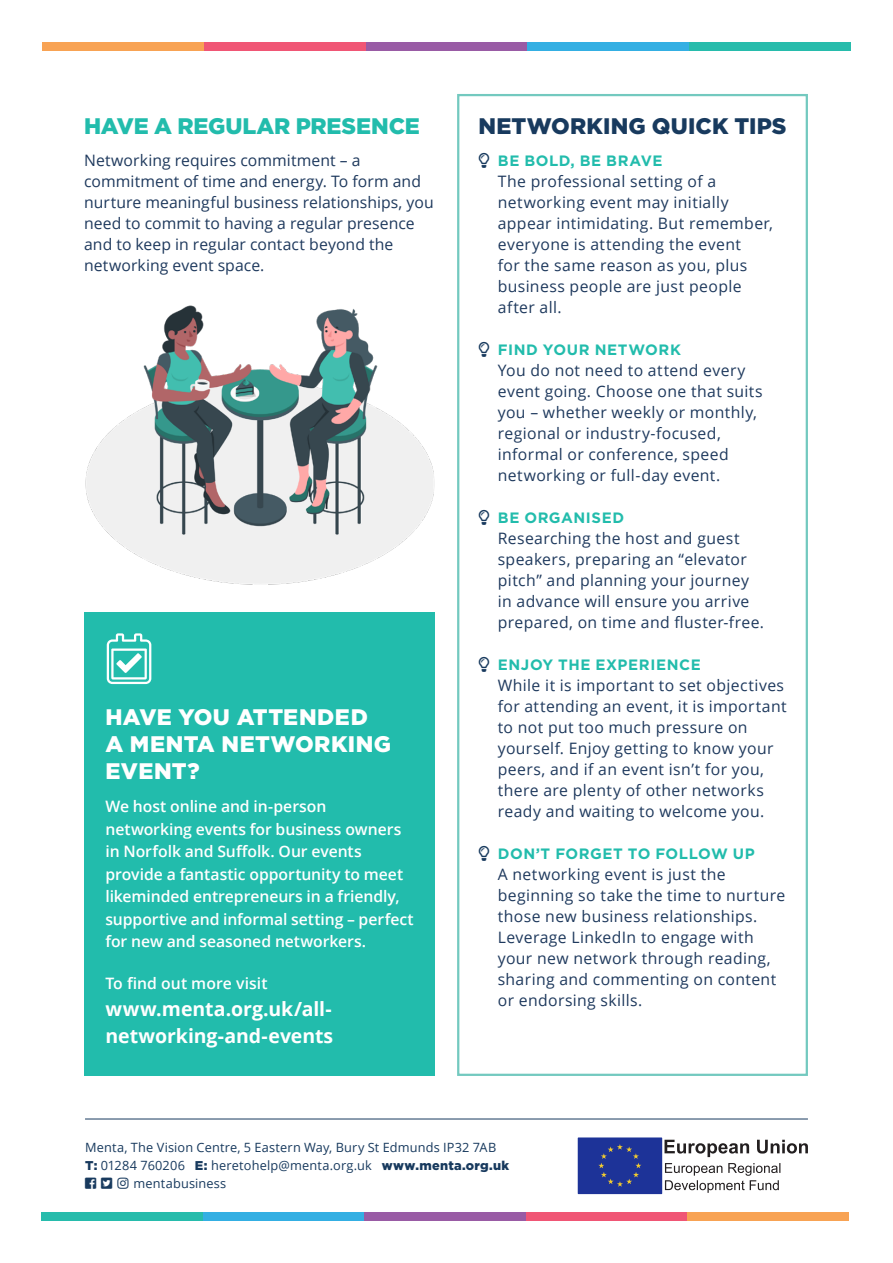
<style>
.page{position:relative;width:893px;height:1263px;background:#fff}
.page>*{position:absolute;margin:0;border:0;box-sizing:border-box;transform-origin:0 0}
.Body{font:900 22.5px/27px "Gotham";letter-spacing:.015em;color:#fff}
.Body-2{font:900 22.5px "Gotham";letter-spacing:-.005em;color:#22bcac}
.Body-3{font:900 22.5px "Gotham";letter-spacing:.005em;color:#183a5e}
.Body-4{font:700 19.5px/27px "Open Sans";letter-spacing:-.005em;color:#fff}
.Body-5{font:15.75px/21px "Open Sans";letter-spacing:.02em;color:#1e395d}
.Body-6{font:600 15.75px/22.5px "Open Sans";letter-spacing:-.005em;color:#fff}
.Body-7{font:700 15px "Gotham Pro";letter-spacing:.04em;color:#22bcac}
.t1{font:12.75px/18px "Open Sans";letter-spacing:.015em;color:#183a5e}
.s1{color:#183a5e}
.s2{font-family:"Gotham Pro";font-weight:900}
</style>
<div class="page">
<div style="left:527px;top:43px;width:162px;height:8px;background:#34afe3"></div>
<div style="left:689px;top:43px;width:161px;height:8px;background:#27bcac"></div>
<div style="left:366px;top:43px;width:161px;height:8px;background:#995ba5"></div>
<div style="left:204px;top:43px;width:162px;height:8px;background:#f05675"></div>
<div style="left:43px;top:43px;width:161px;height:8px;background:#f8a354"></div>
<svg style="left:664px;top:1140px;width:144px;height:17px"></svg>
<svg style="left:665px;top:1163px;width:115px;height:30px"></svg>
<div style="left:578px;top:1138px;width:84px;height:55px;background:#1d3398"></div>
<div style="left:578px;top:1138px;width:84px;height:56px;border:1px solid #1d3398"></div>
<svg style="left:598px;top:1144px;width:43px;height:43px"></svg>
<hr style="left:85px;top:1118px;width:723px;height:1px;background:#183a5e">
<div style="left:203px;top:1212px;width:162px;height:8px;background:#34afe3"></div>
<div style="left:42px;top:1212px;width:161px;height:8px;background:#27bcac"></div>
<div style="left:365px;top:1212px;width:161px;height:8px;background:#995ba5"></div>
<div style="left:526px;top:1212px;width:162px;height:8px;background:#f05675"></div>
<div style="left:688px;top:1212px;width:161px;height:8px;background:#f8a354"></div>
<svg style="left:457px;top:94px;width:351px;height:982px"></svg>
<div style="left:84px;top:612px;width:351px;height:464px;background:#22bcac"></div>
<img style="left:85px;top:305px;width:350px;height:279px">
<svg style="left:107px;top:633px;width:44px;height:51px"></svg>
<svg style="left:479px;top:153px;width:10px;height:15px"></svg>
<svg style="left:479px;top:342px;width:10px;height:15px"></svg>
<svg style="left:479px;top:510px;width:10px;height:15px"></svg>
<svg style="left:479px;top:657px;width:10px;height:15px"></svg>
<svg style="left:479px;top:846px;width:10px;height:15px"></svg>
<p class="Body-2" style="left:84px;top:111px;width:337px">HAVE A REGULAR PRESENCE</p>
<p class="Body-5" style="left:84px;top:149px;width:351px">Networking requires commitment – a commitment of time and energy. To form and nurture meaningful business relationships, you need to commit to having a regular presence and to keep in regular contact beyond the networking event space.</p>
<p class="Body" style="left:105px;top:703px;width:287px">HAVE YOU ATTENDED<br>A MENTA NETWORKING<br>EVENT?</p>
<p class="Body-6" style="left:105px;top:795px;width:310px">We host online and in-person networking events for business owners in Norfolk and Suffolk. Our events provide a fantastic opportunity to meet likeminded entrepreneurs in a friendly, supportive and informal setting – perfect for new and seasoned networkers.</p>
<p class="Body-6" style="left:105px;top:972px;width:164px">To find out more visit</p>
<p class="Body-4" style="left:105px;top:995px;width:229px">www.menta.org.uk/all&shy;networking-and-events</p>
<p class="Body-3" style="left:478px;top:111px;width:310px">NETWORKING QUICK TIPS</p>
<p class="Body-7" style="left:478px;top:152px;width:186px"><span class="s1">▼◆●</span> BE BOLD, BE BRAVE</p>
<p class="Body-5" style="left:498px;top:170px;width:277px">The professional setting of a networking event may initially appear intimidating. But remember, everyone is attending the event<br>for the same reason as you, plus business people are just people after all.</p>
<p class="Body-7" style="left:478px;top:341px;width:204px"><span class="s1">▼◆●</span> FIND YOUR NETWORK</p>
<p class="Body-5" style="left:498px;top:359px;width:266px">You do not need to attend every event going. Choose one that suits you – whether weekly or monthly, regional or industry-focused, informal or conference, speed networking or full-day event.</p>
<p class="Body-7" style="left:478px;top:509px;width:147px"><span class="s1">▼◆●</span> BE ORGANISED</p>
<p class="Body-5" style="left:498px;top:527px;width:268px">Researching the host and guest speakers, preparing an “elevator pitch” and planning your journey in advance will ensure you arrive prepared, on time and fluster-free.</p>
<p class="Body-7" style="left:478px;top:656px;width:224px"><span class="s1">▼◆●</span> ENJOY THE EXPERIENCE</p>
<p class="Body-5" style="left:498px;top:674px;width:290px">While it is important to set objectives for attending an event, it is important to not put too much pressure on yourself. Enjoy getting to know your peers, and if an event isn’t for you, there are plenty of other networks ready and waiting to welcome you.</p>
<p class="Body-7" style="left:478px;top:845px;width:278px"><span class="s1">▼◆●</span> DON’T FORGET TO FOLLOW UP</p>
<p class="Body-5" style="left:498px;top:863px;width:289px">A networking event is just the beginning so take the time to nurture those new business relationships.<br>Leverage LinkedIn to engage with your new network through reading, sharing and commenting on content or endorsing skills.</p>
<p class="t1" style="left:85px;top:1138px;width:426px">Menta, The Vision Centre, 5 Eastern Way, Bury St Edmunds IP32 7AB<br><span class="s2">T:</span> 01284 760206 <span class="s2">E:</span> heretohelp@menta.org.uk <span class="s2">www.menta.org.uk</span></p>
<p class="t1" style="left:85px;top:1174px;width:143px">□□▲❑◆ ▼▼▲❑◆ ■▲▼ mentabusiness</p>
</div>
